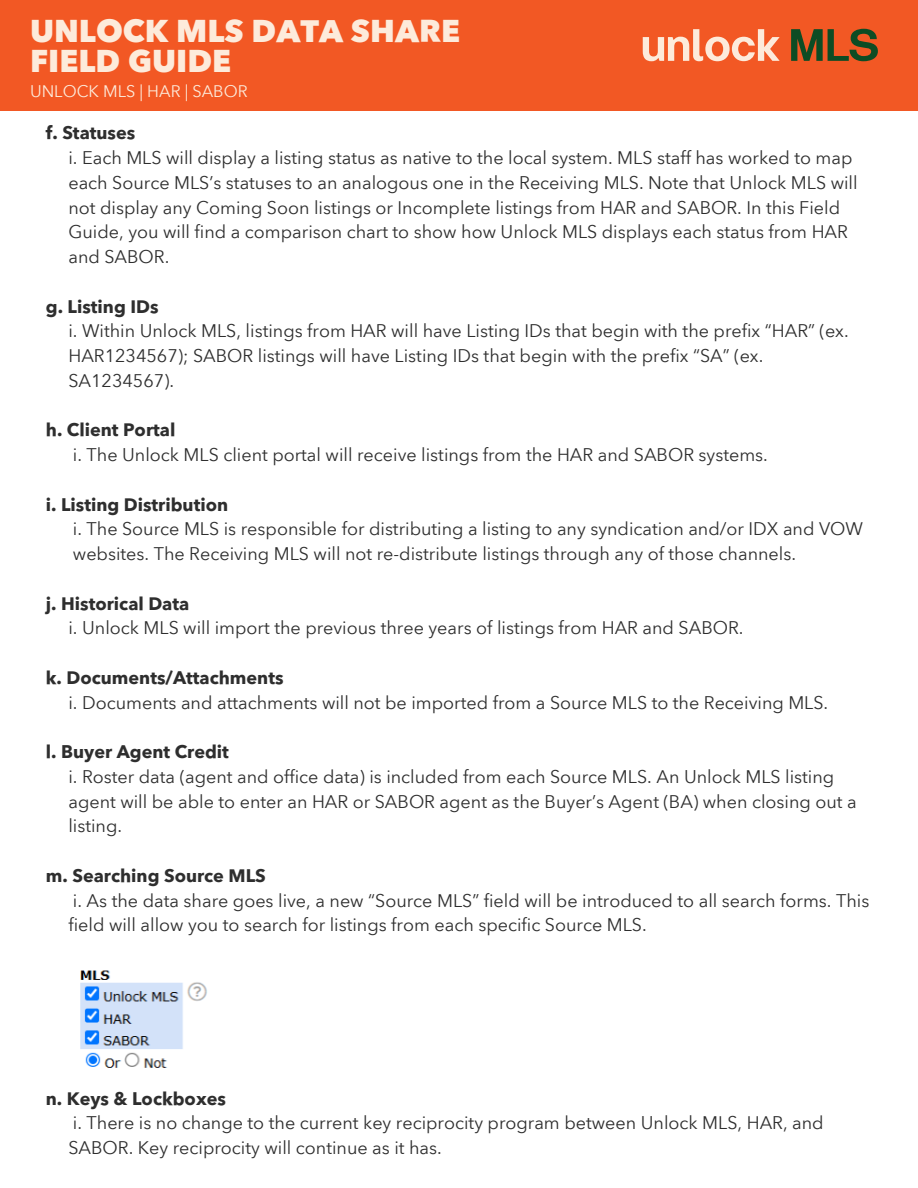
<style>
.page{position:relative;width:918px;height:1188px;background:#fff}
.page>*{position:absolute;margin:0;border:0;box-sizing:border-box;transform-origin:0 0}
.t1{font:900 31.5px/30.3px "Avenir Next Thai Modern";color:#fdebdb}
.t2{font:18px "Avenir Next Thai Modern";color:#2e2e2e}
.t3{font:700 18px "Avenir Next Thai Modern";color:#2e2e2e}
.t4{font:16.5px "Avenir Next Thai Modern";color:#fdebdb}
</style>
<div class="page">
<div style="left:0;top:0;width:918px;height:111px;background:#f25824"></div>
<svg style="left:643px;top:29px;width:137px;height:32px"></svg>
<svg style="left:791px;top:29px;width:87px;height:32px"></svg>
<img style="left:80px;top:970px;width:128px;height:98px">
<p class="t1" style="left:30px;top:14px;width:432px">UNLOCK MLS DATA SHARE<br>FIELD GUIDE</p>
<p class="t4" style="left:30px;top:78px;width:219px">UNLOCK MLS | HAR | SABOR</p>
<h1 class="t3" style="left:46px;top:119px;width:91px">f. Statuses</h1>
<p class="t2" style="left:68px;top:144px;width:786px">i. Each MLS will display a listing status as native to the local system. MLS staff has worked to map</p>
<p class="t2" style="left:68px;top:168px;width:791px">each Source MLS’s statuses to an analogous one in the Receiving MLS. Note that Unlock MLS will</p>
<p class="t2" style="left:68px;top:193px;width:773px">not display any Coming Soon listings or Incomplete listings from HAR and SABOR. In this Field</p>
<p class="t2" style="left:68px;top:218px;width:781px">Guide, you will find a comparison chart to show how Unlock MLS displays each status from HAR</p>
<p class="t2" style="left:68px;top:243px;width:102px">and SABOR.</p>
<p class="t3" style="left:46px;top:292px;width:114px">g. Listing IDs</p>
<p class="t2" style="left:68px;top:317px;width:782px">i. Within Unlock MLS, listings from HAR will have Listing IDs that begin with the prefix “HAR” (ex.</p>
<p class="t2" style="left:68px;top:342px;width:696px">HAR1234567); SABOR listings will have Listing IDs that begin with the prefix “SA” (ex.</p>
<p class="t2" style="left:68px;top:366px;width:107px">SA1234567).</p>
<p class="t3" style="left:46px;top:416px;width:131px">h. Client Portal</p>
<p class="t2" style="left:73px;top:441px;width:697px">i. The Unlock MLS client portal will receive listings from the HAR and SABOR systems.</p>
<p class="t3" style="left:46px;top:490px;width:184px">i. Listing Distribution</p>
<p class="t2" style="left:73px;top:515px;width:792px">i. The Source MLS is responsible for distributing a listing to any syndication and/or IDX and VOW</p>
<p class="t2" style="left:73px;top:540px;width:725px">websites. The Receiving MLS will not re-distribute listings through any of those channels.</p>
<p class="t3" style="left:46px;top:589px;width:145px">j. Historical Data</p>
<p class="t2" style="left:68px;top:614px;width:677px">i. Unlock MLS will import the previous three years of listings from HAR and SABOR.</p>
<p class="t3" style="left:46px;top:663px;width:239px">k. Documents/Attachments</p>
<p class="t2" style="left:68px;top:688px;width:761px">i. Documents and attachments will not be imported from a Source MLS to the Receiving MLS.</p>
<p class="t3" style="left:46px;top:738px;width:185px">l. Buyer Agent Credit</p>
<p class="t2" style="left:68px;top:762px;width:767px">i. Roster data (agent and office data) is included from each Source MLS. An Unlock MLS listing</p>
<p class="t2" style="left:68px;top:787px;width:790px">agent will be able to enter an HAR or SABOR agent as the Buyer’s Agent (BA) when closing out a</p>
<p class="t2" style="left:68px;top:812px;width:55px">listing.</p>
<p class="t3" style="left:46px;top:861px;width:221px">m. Searching Source MLS</p>
<p class="t2" style="left:73px;top:886px;width:798px">i. As the data share goes live, a new “Source MLS” field will be introduced to all search forms. This</p>
<p class="t2" style="left:68px;top:911px;width:580px">field will allow you to search for listings from each specific Source MLS.</p>
<p class="t3" style="left:46px;top:1084px;width:182px">n. Keys &amp; Lockboxes</p>
<p class="t2" style="left:73px;top:1109px;width:752px">i. There is no change to the current key reciprocity program between Unlock MLS, HAR, and</p>
<p class="t2" style="left:68px;top:1134px;width:375px">SABOR. Key reciprocity will continue as it has.</p>
</div>
